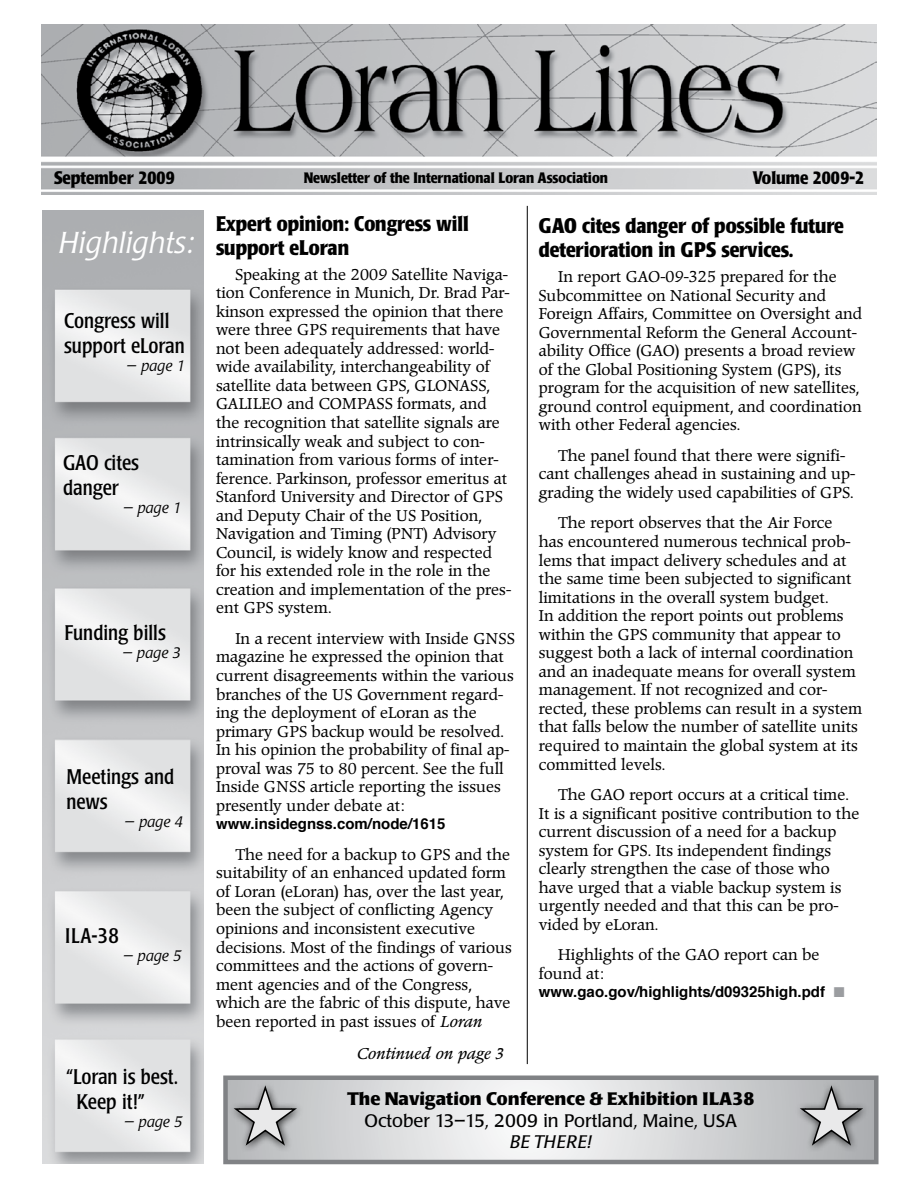
<style>
.page{position:relative;width:918px;height:1188px;background:#fff}
.page>*{position:absolute;margin:0;border:0;box-sizing:border-box;transform-origin:0 0}
.t1{font:italic 300 30px "Poppl Laudatio";color:#fff}
.t2{font:700 condensed 21px/24px "Poppl Laudatio";color:#000}
.t3{font:condensed 21px/25.2px "Poppl Laudatio";color:#000}
.t4{font:700 18px "Poppl Laudatio";color:#000}
.t5{font:18px "Poppl Laudatio";color:#000}
.t6{font:700 condensed 18px "Poppl Laudatio";color:#000}
.t7{font:italic 18px "Poppl Laudatio";letter-spacing:.04em;color:#000}
.t8{font:15.45px/18.6px "Poppl Pontifex BE";color:#000}
.t9{font:italic 15.45px "Poppl Pontifex BE";color:#000}
.t10{font:700 15px "Helvetica";color:#000}
.t11{font:700 condensed 15px "Poppl Laudatio";color:#000}
.t12{font:italic 300 15px "Poppl Laudatio";color:#000}
.s1{font-style:italic}
.s2{color:#9b9da0}
</style>
<div class="page">
<img style="left:41px;top:24px;width:835px;height:170px">
<img style="left:42px;top:210px;width:162px;height:954px">
<svg style="left:228px;top:1081px;width:646px;height:78px"></svg>
<div style="left:223px;top:1076px;width:656px;height:88px;border:4px solid #808285"></div>
<hr style="left:527px;top:206px;width:1px;height:858px;background:#000">
<div style="left:227px;top:1079px;width:76px;height:74px;background:#000;opacity:.75"></div>
<div style="left:793px;top:1079px;width:76px;height:74px;background:#babcbe"></div>
<svg style="left:233px;top:1081px;width:69px;height:69px;background:#8b8c8e"></svg>
<svg style="left:800px;top:1085px;width:68px;height:65px"></svg>
<p class="t6" style="left:54px;top:167px;width:122px">September 2009</p>
<p class="t11" style="left:304px;top:169px;width:306px">Newsletter of the International Loran Association</p>
<p class="t6" style="left:753px;top:167px;width:113px">Volume 2009-2</p>
<h1 class="t1" style="left:59px;top:225px;width:137px">Highlights:</h1>
<h2 class="t3" style="left:64px;top:309px;width:122px">Congress will support eLoran</h2>
<p class="t12" style="left:127px;top:357px;width:60px">— page 1</p>
<h2 class="t3" style="left:63px;top:451px;width:78px">GAO cites danger</h2>
<p class="t12" style="left:123px;top:499px;width:60px">— page 1</p>
<h2 class="t3" style="left:64px;top:620px;width:103px">Funding bills</h2>
<p class="t12" style="left:123px;top:644px;width:60px">— page 3</p>
<h2 class="t3" style="left:67px;top:764px;width:109px">Meetings and news</h2>
<p class="t12" style="left:125px;top:813px;width:60px">— page 4</p>
<h2 class="t3" style="left:65px;top:923px;width:55px">ILA-38</h2>
<p class="t12" style="left:124px;top:947px;width:60px">— page 5</p>
<h2 class="t3" style="left:77px;top:1064px;width:103px;text-indent:-10px">“Loran is best.<br>Keep it!”</h2>
<p class="t12" style="left:124px;top:1113px;width:60px">— page 5</p>
<h2 class="t2" style="left:216px;top:212px;width:254px">Expert opinion: Congress will support eLoran</h2>
<p class="t8" style="left:216px;top:265px;width:297px;text-indent:19px">Speaking at the 2009 Satellite Naviga&shy;tion Conference in Munich, Dr. Brad Par&shy;kinson expressed the opinion that there were three GPS requirements that have not been adequately addressed: world&shy;wide availability, interchangeability of satellite data between GPS, GLONASS, GALILEO and COMPASS formats, and the recognition that satellite signals are intrinsically weak and subject to con&shy;tamination from various forms of inter&shy;ference. Parkinson, professor emeritus at Stanford University and Director of GPS and Deputy Chair of the US Position, Navigation and Timing (PNT) Advisory Council, is widely know and respected for his extended role in the role in the creation and implementation of the pres&shy;ent GPS system.</p>
<p class="t8" style="left:216px;top:630px;width:300px;text-indent:19px">In a recent interview with Inside GNSS magazine he expressed the opinion that current disagreements within the various branches of the US Government regard&shy;ing the deployment of eLoran as the primary GPS backup would be resolved.<br>In his opinion the probability of final ap&shy;proval was 75 to 80 percent. See the full Inside GNSS article reporting the issues presently under debate at:</p>
<p class="t10" style="left:216px;top:812px;width:231px">www.insidegnss.com/node/1615</p>
<p class="t8" style="left:216px;top:846px;width:297px;text-indent:19px">The need for a backup to GPS and the suitability of an enhanced updated form of Loran (eLoran) has, over the last year, been the subject of conflicting Agency opinions and inconsistent executive decisions. Most of the findings of various committees and the actions of govern&shy;ment agencies and of the Congress, which are the fabric of this dispute, have been reported in past issues of <span class="s1">Loran</span></p>
<h2 class="t2" style="left:539px;top:214px;width:307px">GAO cites danger of possible future deterioration in GPS services.</h2>
<p class="t8" style="left:539px;top:268px;width:325px;text-indent:19px">In report GAO-09-325 prepared for the Subcommittee on National Security and Foreign Affairs, Committee on Oversight and Governmental Reform the General Account&shy;ability Office (GAO) presents a broad review of the Global Positioning System (GPS), its program for the acquisition of new satellites, ground control equipment, and coordination with other Federal agencies.</p>
<p class="t8" style="left:539px;top:447px;width:318px;text-indent:19px">The panel found that there were signifi&shy;cant challenges ahead in sustaining and up&shy;grading the widely used capabilities of GPS.</p>
<p class="t8" style="left:539px;top:514px;width:325px;text-indent:19px">The report observes that the Air Force<br>has encountered numerous technical prob&shy;lems that impact delivery schedules and at the same time been subjected to significant limitations in the overall system budget.<br>In addition the report points out problems within the GPS community that appear to suggest both a lack of internal coordination and an inadequate means for overall system management. If not recognized and cor&shy;rected, these problems can result in a system that falls below the number of satellite units required to maintain the global system at its committed levels.</p>
<p class="t8" style="left:539px;top:786px;width:322px;text-indent:19px">The GAO report occurs at a critical time.<br>It is a significant positive contribution to the current discussion of a need for a backup system for GPS. Its independent findings clearly strengthen the case of those who have urged that a viable backup system is urgently needed and that this can be pro&shy;vided by eLoran.</p>
<p class="t8" style="left:539px;top:946px;width:282px;text-indent:19px">Highlights of the GAO report can be found at:</p>
<p class="t10" style="left:539px;top:980px;width:307px">www.gao.gov/highlights/d09325high.pdf <span class="s2">■</span></p>
<p class="t9" style="left:356px;top:1044px;width:149px">Continued on page 3</p>
<p class="t4" style="left:347px;top:1089px;width:409px">The Navigation Conference &amp; Exhibition ILA38</p>
<p class="t5" style="left:365px;top:1110px;width:374px">October 13–15, 2009 in Portland, Maine, USA</p>
<p class="t7" style="left:510px;top:1132px;width:83px">BE THERE!</p>
</div>
